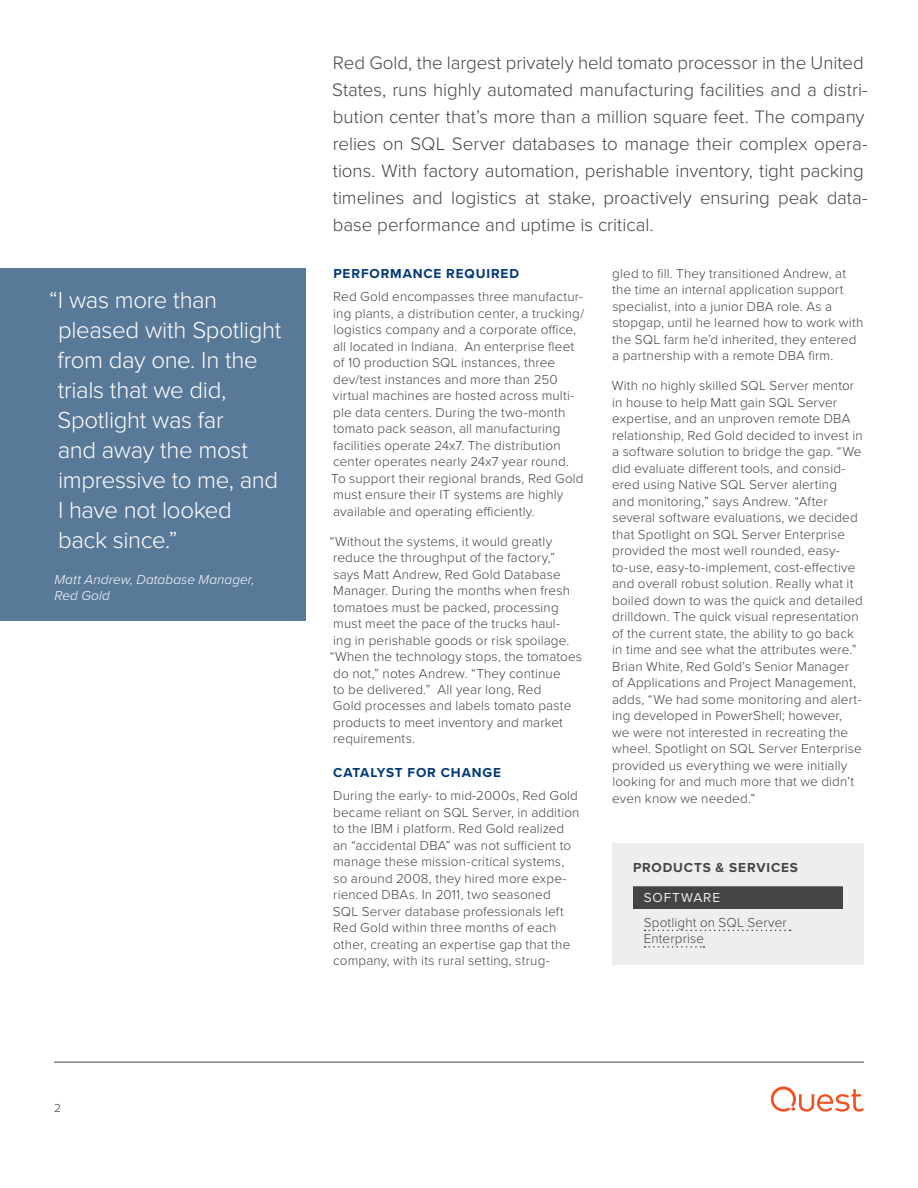
<style>
.page{position:relative;width:918px;height:1188px;background:#fff}
.page>*{position:absolute;margin:0;border:0;box-sizing:border-box;transform-origin:0 0}
.t1{font:300 24px/30px "Proxima Nova";letter-spacing:-.015em;color:#fff}
.t2{font:300 18.75px/27px "Proxima Nova";letter-spacing:-.005em;color:#444}
.t3{font:300 13.5px/16.5px "Proxima Nova";letter-spacing:.01em;color:#444}
.t4{font:700 13.5px "Proxima Nova";letter-spacing:.065em;color:#003876}
.t5{font:italic 300 13.5px/16.2px "Proxima Nova";letter-spacing:.01em;color:#fff}
.t6{font:700 13.5px "Proxima Nova";letter-spacing:.065em;color:#444}
.t7{font:13.5px "Proxima Nova";letter-spacing:.07em;color:#eee}
.t8{font:300 12px "Proxima Nova";color:#444}
</style>
<div class="page">
<hr style="left:54px;top:1062px;width:810px;height:1px;background:#444">
<svg style="left:771px;top:1086px;width:93px;height:26px"></svg>
<div style="left:612px;top:843px;width:252px;height:121px;background:#eee"></div>
<div style="left:633px;top:886px;width:210px;height:23px;background:#444"></div>
<svg style="left:645px;top:930px;width:146px;height:1px"></svg>
<svg style="left:645px;top:946px;width:59px;height:2px"></svg>
<div style="left:0;top:269px;width:306px;height:352px;background:#597999"></div>
<h1 class="t1" style="left:57px;top:284px;width:225px;text-indent:-8px">“I was more than pleased with Spotlight from day one. In the trials that we did,<br>Spotlight was far<br>and away the most impressive to me, and<br>I have not looked back since.”</h1>
<p class="t5" style="left:54px;top:571px;width:202px">Matt Andrew, Database Manager,<br>Red Gold</p>
<p class="t2" style="left:332px;top:48px;width:537px">Red Gold, the largest privately held tomato processor in the United States, runs highly automated manufacturing facilities and a distri&shy;bution center that’s more than a million square feet. The company relies on SQL Server databases to manage their complex opera&shy;tions. With factory automation, perishable inventory, tight packing timelines and logistics at stake, proactively ensuring peak data&shy;base performance and uptime is critical.</p>
<p class="t4" style="left:333px;top:263px;width:187px">PERFORMANCE REQUIRED</p>
<p class="t3" style="left:331px;top:288px;width:254px">Red Gold encompasses three manufactur&shy;ing plants, a distribution center, a trucking/ logistics company and a corporate office, all located in Indiana. An enterprise fleet of 10 production SQL instances, three dev/test instances and more than 250 virtual machines are hosted across multi&shy;ple data centers. During the two-month tomato pack season, all manufacturing facilities operate 24x7. The distribution center operates nearly 24x7 year round.<br>To support their regional brands, Red Gold must ensure their IT systems are highly available and operating efficiently.</p>
<p class="t3" style="left:330px;top:532px;width:254px">“Without the systems, it would greatly reduce the throughput of the factory,”<br>says Matt Andrew, Red Gold Database Manager. During the months when fresh tomatoes must be packed, processing must meet the pace of the trucks haul-<br>ing in perishable goods or risk spoilage. “When the technology stops, the tomatoes do not,” notes Andrew. “They continue<br>to be delivered.” All year long, Red<br>Gold processes and labels tomato paste products to meet inventory and market requirements.</p>
<p class="t4" style="left:333px;top:762px;width:169px">CATALYST FOR CHANGE</p>
<p class="t3" style="left:333px;top:787px;width:248px">During the early- to mid-2000s, Red Gold became reliant on SQL Server, in addition to the IBM i platform. Red Gold realized an “accidental DBA” was not sufficient to manage these mission-critical systems, so around 2008, they hired more expe&shy;rienced DBAs. In 2011, two seasoned<br>SQL Server database professionals left Red Gold within three months of each other, creating an expertise gap that the company, with its rural setting, strug-</p>
<p class="t3" style="left:612px;top:264px;width:253px">gled to fill. They transitioned Andrew, at the time an internal application support specialist, into a junior DBA role. As a stopgap, until he learned how to work with the SQL farm he’d inherited, they entered a partnership with a remote DBA firm.</p>
<p class="t3" style="left:612px;top:377px;width:253px">With no highly skilled SQL Server mentor in house to help Matt gain SQL Server expertise, and an unproven remote DBA relationship, Red Gold decided to invest in a software solution to bridge the gap. “We did evaluate different tools, and consid&shy;ered using Native SQL Server alerting<br>and monitoring,” says Andrew. “After several software evaluations, we decided that Spotlight on SQL Server Enterprise provided the most well rounded, easy&shy;to-use, easy-to-implement, cost-effective and overall robust solution. Really what it boiled down to was the quick and detailed drilldown. The quick visual representation of the current state, the ability to go back in time and see what the attributes were.” Brian White, Red Gold’s Senior Manager of Applications and Project Management, adds, “We had some monitoring and alert&shy;ing developed in PowerShell; however,<br>we were not interested in recreating the wheel. Spotlight on SQL Server Enterprise provided us everything we were initially looking for and much more that we didn’t even know we needed.”</p>
<p class="t6" style="left:633px;top:857px;width:167px">PRODUCTS &amp; SERVICES</p>
<p class="t7" style="left:644px;top:887px;width:78px">SOFTWARE</p>
<p class="t3" style="left:644px;top:913px;width:145px">Spotlight on SQL Server<br>Enterprise</p>
<p class="t8" style="left:54px;top:1099px;width:8px">2</p>
</div>
